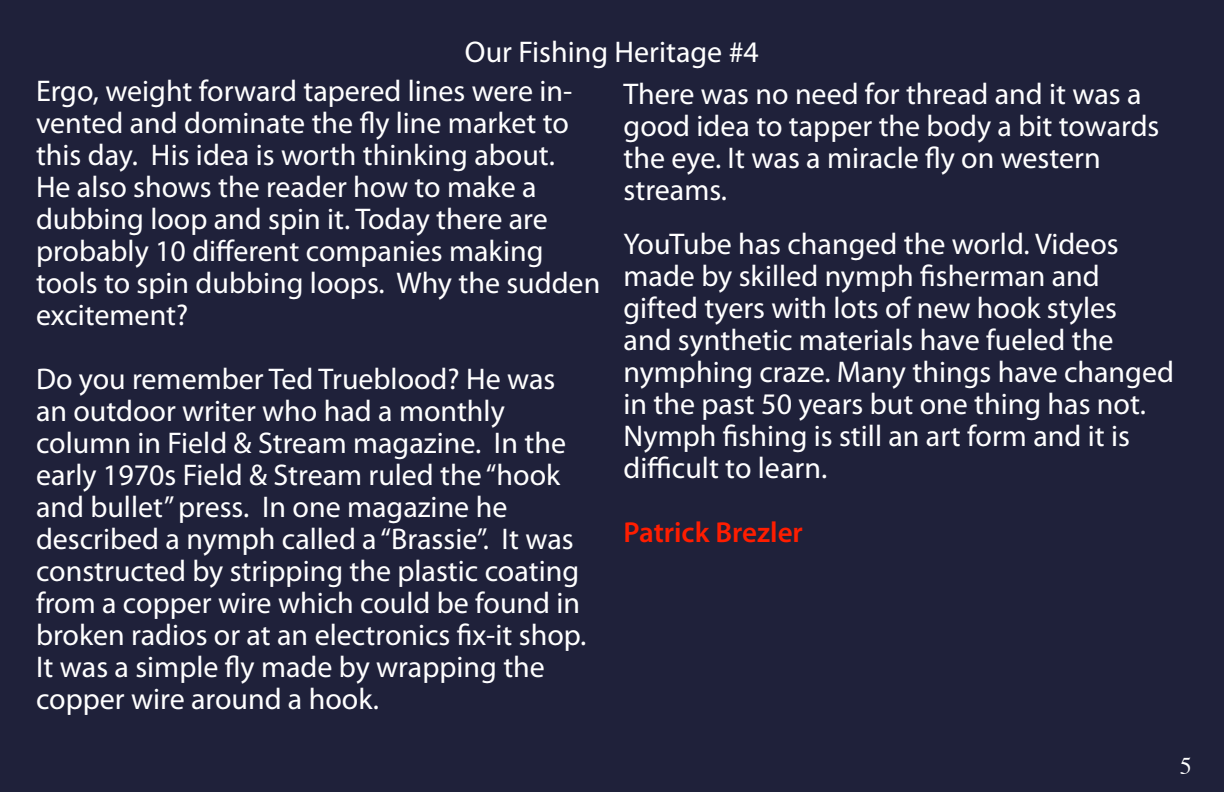
<style>
.page{position:relative;width:1224px;height:792px;background:#1f213a}
.page>*{position:absolute;margin:0;border:0;box-sizing:border-box;transform-origin:0 0}
.t1{font:30px/32px "Myriad Pro";color:#fff}
.t2{font:600 29px "Myriad Pro";color:#ff1d00}
.t3{font:24px "Times";color:#fff}
</style>
<div class="page">
<p class="t1" style="left:465px;top:35px;width:296px">Our Fishing Heritage #4</p>
<p class="t1" style="left:36px;top:74px;width:566px">Ergo, weight forward tapered lines were in&shy;vented and dominate the fly line market to this day. His idea is worth thinking about.<br>He also shows the reader how to make a dubbing loop and spin it. Today there are probably 10 different companies making tools to spin dubbing loops. Why the sudden excitement?</p>
<p class="t1" style="left:36px;top:362px;width:552px">Do you remember Ted Trueblood? He was an outdoor writer who had a monthly column in Field &amp; Stream magazine. In the early 1970s Field &amp; Stream ruled the “hook and bullet” press. In one magazine he described a nymph called a “Brassie”. It was constructed by stripping the plastic coating from a copper wire which could be found in broken radios or at an electronics fix-it shop.<br>It was a simple fly made by wrapping the copper wire around a hook.</p>
<p class="t1" style="left:624px;top:77px;width:537px">There was no need for thread and it was a good idea to tapper the body a bit towards the eye. It was a miracle fly on western streams.</p>
<p class="t1" style="left:624px;top:227px;width:552px">YouTube has changed the world. Videos made by skilled nymph fisherman and gifted tyers with lots of new hook styles<br>and synthetic materials have fueled the nymphing craze. Many things have changed in the past 50 years but one thing has not.<br>Nymph fishing is still an art form and it is difficult to learn.</p>
<p class="t2" style="left:624px;top:513px;width:181px">Patrick Brezler</p>
<p class="t3" style="left:1180px;top:743px;width:13px">5</p>
</div>
